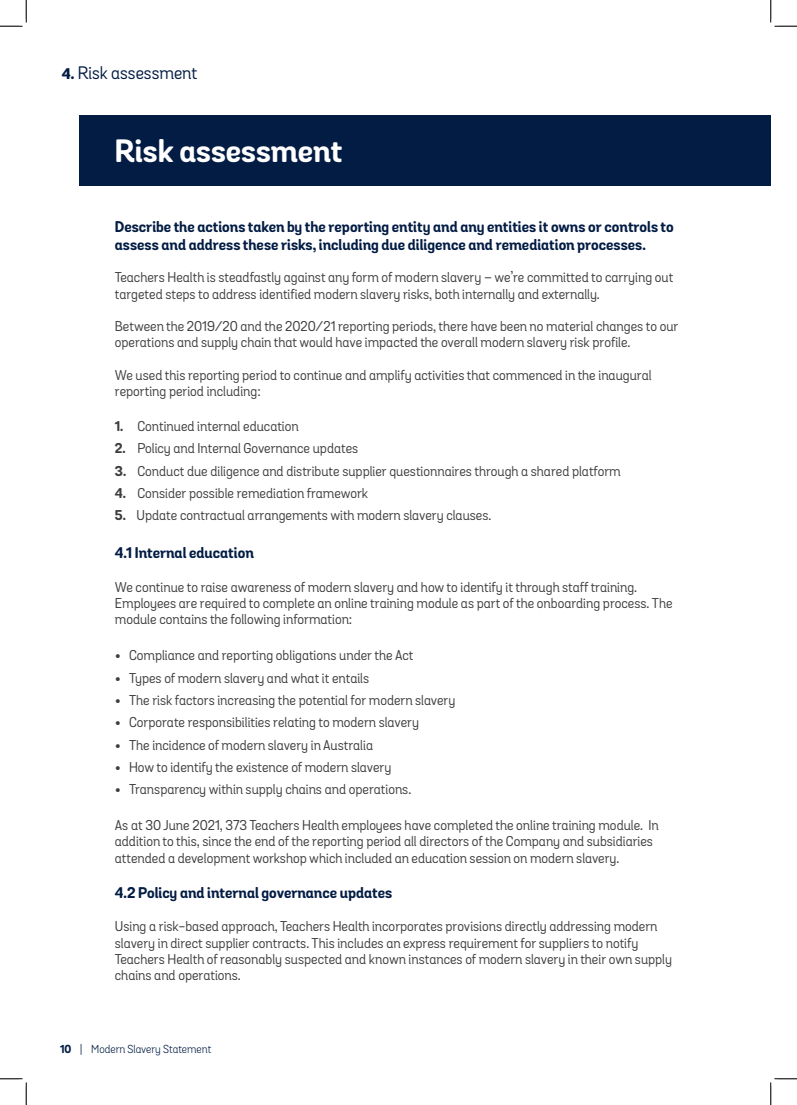
<style>
.page{position:relative;width:797px;height:1105px;background:#fff}
.page>*{position:absolute;margin:0;border:0;box-sizing:border-box;transform-origin:0 0}
.t1{font:700 31.25px "Grota Sans Alt Rd";color:#fff}
.Sections{font:17.5px "Grota Sans Alt Rd";color:#031c44}
.Sub_Heading_2{font:700 15px/17.5px "Grota Sans Alt Rd";color:#031c44}
.Body_Copy{font:700 15px "Grota Sans Alt Rd";color:#031c44}
.Body_Copy-2{font:13.75px/16.2px "Grota Sans Alt Rd";color:#3e3e3f}
.t2{font:11.25px "Grota Sans Alt Rd";color:#031c44}
.s1{font-weight:800;font-size:15px}
.s2{font-weight:700}
.s3{font-family:"Calibri";font-size:12.5px}
</style>
<div class="page">
<div style="left:79px;top:115px;width:691px;height:71px;background:#031c44"></div>
<svg style="left:0;top:0;width:27px;height:27px"></svg>
<svg style="left:0;top:1078px;width:27px;height:27px"></svg>
<svg style="left:770px;top:0;width:27px;height:27px"></svg>
<svg style="left:770px;top:1078px;width:27px;height:27px"></svg>
<p class="Sections" style="left:62px;top:63px;width:137px"><span class="s1">4.</span> Risk assessment</p>
<p class="t1" style="left:115px;top:132px;width:229px">Risk assessment</p>
<p class="Sub_Heading_2" style="left:115px;top:219px;width:560px">Describe the actions taken by the reporting entity and any entities it owns or controls to assess and address these risks, including due diligence and remediation processes.</p>
<p class="Body_Copy-2" style="left:115px;top:270px;width:560px">Teachers Health is steadfastly against any form of modern slavery – we’re committed to carrying out targeted steps to address identified modern slavery risks, both internally and externally.</p>
<p class="Body_Copy-2" style="left:115px;top:319px;width:565px">Between the 2019/20 and the 2020/21 reporting periods, there have been no material changes to our operations and supply chain that would have impacted the overall modern slavery risk profile.</p>
<p class="Body_Copy-2" style="left:115px;top:367px;width:538px">We used this reporting period to continue and amplify activities that commenced in the inaugural reporting period including:</p>
<p class="Body_Copy-2" style="left:115px;top:419px;width:185px"><span class="s2">1.</span> Continued internal education</p>
<p class="Body_Copy-2" style="left:115px;top:441px;width:245px"><span class="s2">2.</span> Policy and Internal Governance updates</p>
<p class="Body_Copy-2" style="left:115px;top:463px;width:507px"><span class="s2">3.</span> Conduct due diligence and distribute supplier questionnaires through a shared platform</p>
<p class="Body_Copy-2" style="left:115px;top:485px;width:255px"><span class="s2">4.</span> Consider possible remediation framework</p>
<p class="Body_Copy-2" style="left:115px;top:508px;width:378px"><span class="s2">5.</span> Update contractual arrangements with modern slavery clauses.</p>
<p class="Body_Copy" style="left:115px;top:543px;width:140px">4.1 Internal education</p>
<p class="Body_Copy-2" style="left:115px;top:579px;width:559px">We continue to raise awareness of modern slavery and how to identify it through staff training.<br>Employees are required to complete an online training module as part of the onboarding process. The module contains the following information:</p>
<p class="Body_Copy-2" style="left:115px;top:648px;width:300px"><span class="s3">•</span> Compliance and reporting obligations under the Act</p>
<p class="Body_Copy-2" style="left:115px;top:670px;width:256px"><span class="s3">•</span> Types of modern slavery and what it entails</p>
<p class="Body_Copy-2" style="left:115px;top:692px;width:342px"><span class="s3">•</span> The risk factors increasing the potential for modern slavery</p>
<p class="Body_Copy-2" style="left:115px;top:715px;width:305px"><span class="s3">•</span> Corporate responsibilities relating to modern slavery</p>
<p class="Body_Copy-2" style="left:115px;top:737px;width:260px"><span class="s3">•</span> The incidence of modern slavery in Australia</p>
<p class="Body_Copy-2" style="left:115px;top:759px;width:278px"><span class="s3">•</span> How to identify the existence of modern slavery</p>
<p class="Body_Copy-2" style="left:115px;top:782px;width:298px"><span class="s3">•</span> Transparency within supply chains and operations.</p>
<p class="Body_Copy-2" style="left:115px;top:818px;width:545px">As at 30 June 2021, 373 Teachers Health employees have completed the online training module. In addition to this, since the end of the reporting period all directors of the Company and subsidiaries attended a development workshop which included an education session on modern slavery.</p>
<p class="Body_Copy" style="left:115px;top:883px;width:279px">4.2 Policy and internal governance updates</p>
<p class="Body_Copy-2" style="left:115px;top:919px;width:558px">Using a risk-based approach, Teachers Health incorporates provisions directly addressing modern slavery in direct supplier contracts. This includes an express requirement for suppliers to notify Teachers Health of reasonably suspected and known instances of modern slavery in their own supply chains and operations.</p>
<p class="t2" style="left:60px;top:1043px;width:153px"><span class="s2">10</span> | Modern Slavery Statement</p>
</div>
